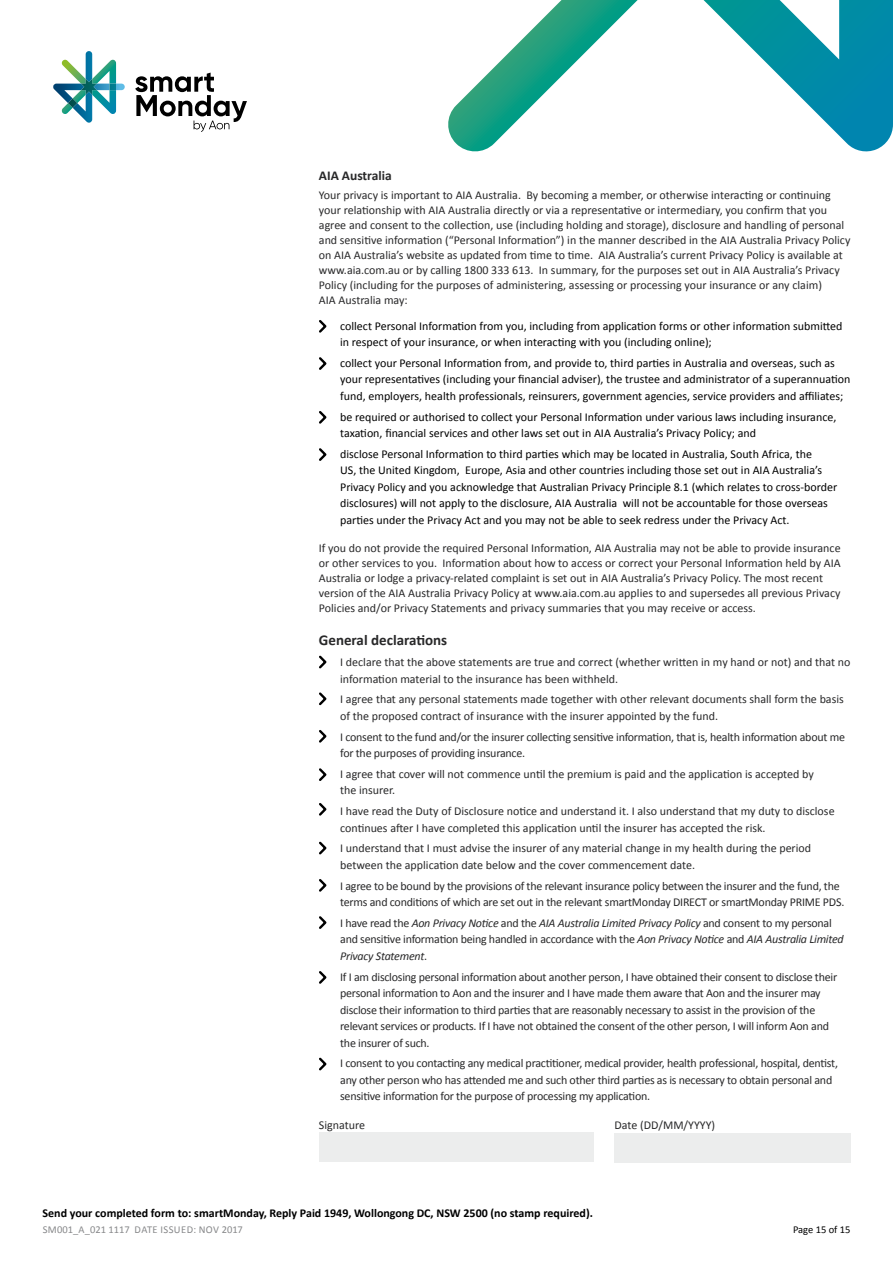
<style>
.page{position:relative;width:893px;height:1263px;background:#fff}
.page>*{position:absolute;margin:0;border:0;box-sizing:border-box;transform-origin:0 0}
.t1{font:700 15px "Calibri";color:#282829}
.t2{font:700 13.5px "Calibri";color:#282829}
.t3{font:12px/15px "Calibri";color:#282829}
.t4{font:12px/16.5px "Calibri";color:#000}
.t5{font:12px/16.5px "Calibri";letter-spacing:-.02em;color:#282829}
.t6{font:italic 12px/16.5px "Calibri";letter-spacing:-.02em;color:#282829}
.t7{font:700 12px "Calibri";color:#000}
.t8{font:10.5px "Calibri";letter-spacing:.01em;color:#87888a}
.t9{font:10.5px "Calibri";color:#000}
.s1{font-style:normal}
</style>
<div class="page">
<svg style="left:53px;top:51px;width:72px;height:72px"></svg>
<img style="left:68px;top:79px;width:48px;height:29px">
<svg style="left:135px;top:73px;width:112px;height:59px"></svg>
<svg style="left:448px;top:0;width:445px;height:152px"></svg>
<svg style="left:319px;top:320px;width:8px;height:13px"></svg>
<svg style="left:319px;top:357px;width:8px;height:13px"></svg>
<svg style="left:319px;top:411px;width:8px;height:13px"></svg>
<svg style="left:319px;top:448px;width:8px;height:13px"></svg>
<svg style="left:319px;top:655px;width:8px;height:14px"></svg>
<svg style="left:319px;top:692px;width:8px;height:14px"></svg>
<svg style="left:319px;top:730px;width:8px;height:13px"></svg>
<svg style="left:319px;top:768px;width:8px;height:13px"></svg>
<svg style="left:319px;top:803px;width:8px;height:13px"></svg>
<svg style="left:319px;top:841px;width:8px;height:14px"></svg>
<svg style="left:319px;top:879px;width:8px;height:13px"></svg>
<svg style="left:319px;top:916px;width:8px;height:13px"></svg>
<svg style="left:319px;top:971px;width:8px;height:13px"></svg>
<svg style="left:319px;top:1057px;width:8px;height:14px"></svg>
<div style="left:319px;top:1132px;width:275px;height:30px;background:#eceded"></div>
<div style="left:614px;top:1133px;width:236px;height:30px;background:#eceded"></div>
<p class="t2" style="left:319px;top:167px;width:74px">AIA Australia</p>
<p class="t3" style="left:319px;top:188px;width:533px">Your privacy is important to AIA Australia. By becoming a member, or otherwise interacting or continuing your relationship with AIA Australia directly or via a representative or intermediary, you confirm that you agree and consent to the collection, use (including holding and storage), disclosure and handling of personal and sensitive information (“Personal Information”) in the manner described in the AIA Australia Privacy Policy on AIA Australia’s website as updated from time to time. AIA Australia’s current Privacy Policy is available at www.aia.com.au or by calling 1800 333 613. In summary, for the purposes set out in AIA Australia’s Privacy Policy (including for the purposes of administering, assessing or processing your insurance or any claim)<br>AIA Australia may:</p>
<p class="t4" style="left:340px;top:317px;width:504px">collect Personal Information from you, including from application forms or other information submitted in respect of your insurance, or when interacting with you (including online);</p>
<p class="t4" style="left:340px;top:355px;width:512px">collect your Personal Information from, and provide to, third parties in Australia and overseas, such as your representatives (including your financial adviser), the trustee and administrator of a superannuation fund, employers, health professionals, reinsurers, government agencies, service providers and affiliates;</p>
<p class="t4" style="left:340px;top:408px;width:498px">be required or authorised to collect your Personal Information under various laws including insurance, taxation, financial services and other laws set out in AIA Australia’s Privacy Policy; and</p>
<p class="t4" style="left:340px;top:446px;width:499px">disclose Personal Information to third parties which may be located in Australia, South Africa, the<br>US, the United Kingdom, Europe, Asia and other countries including those set out in AIA Australia’s Privacy Policy and you acknowledge that Australian Privacy Principle 8.1 (which relates to cross-border disclosures) will not apply to the disclosure, AIA Australia will not be accountable for those overseas parties under the Privacy Act and you may not be able to seek redress under the Privacy Act.</p>
<p class="t3" style="left:319px;top:540px;width:523px">If you do not provide the required Personal Information, AIA Australia may not be able to provide insurance or other services to you. Information about how to access or correct your Personal Information held by AIA Australia or lodge a privacy-related complaint is set out in AIA Australia’s Privacy Policy. The most recent version of the AIA Australia Privacy Policy at www.aia.com.au applies to and supersedes all previous Privacy Policies and/or Privacy Statements and privacy summaries that you may receive or access.</p>
<p class="t1" style="left:319px;top:631px;width:130px">General declarations</p>
<p class="t3" style="left:340px;top:654px;width:512px;line-height:16.5px">I declare that the above statements are true and correct (whether written in my hand or not) and that no information material to the insurance has been withheld.</p>
<p class="t3" style="left:340px;top:691px;width:505px;line-height:16.5px">I agree that any personal statements made together with other relevant documents shall form the basis of the proposed contract of insurance with the insurer appointed by the fund.</p>
<p class="t5" style="left:340px;top:728px;width:506px">I consent to the fund and/or the insurer collecting sensitive information, that is, health information about me for the purposes of providing insurance.</p>
<p class="t3" style="left:340px;top:766px;width:475px;line-height:16.5px">I agree that cover will not commence until the premium is paid and the application is accepted by the insurer.</p>
<p class="t3" style="left:340px;top:803px;width:496px;line-height:16.5px">I have read the Duty of Disclosure notice and understand it. I also understand that my duty to disclose continues after I have completed this application until the insurer has accepted the risk.</p>
<p class="t3" style="left:340px;top:840px;width:472px;line-height:16.5px">I understand that I must advise the insurer of any material change in my health during the period between the application date below and the cover commencement date.</p>
<p class="t5" style="left:340px;top:877px;width:506px">I agree to be bound by the provisions of the relevant insurance policy between the insurer and the fund, the terms and conditions of which are set out in the relevant smartMonday DIRECT or smartMonday PRIME PDS.</p>
<p class="t6" style="left:340px;top:914px;width:505px"><span class="s1">I have read the</span> Aon Privacy Notice <span class="s1">and the</span> AIA Australia Limited Privacy Policy <span class="s1">and consent to my personal and sensitive information being handled in accordance with the</span> Aon Privacy Notice <span class="s1">and</span> AIA Australia Limited<br>Privacy Statement<span class="s1">.</span></p>
<p class="t5" style="left:340px;top:968px;width:499px">If I am disclosing personal information about another person, I have obtained their consent to disclose their personal information to Aon and the insurer and I have made them aware that Aon and the insurer may disclose their information to third parties that are reasonably necessary to assist in the provision of the relevant services or products. If I have not obtained the consent of the other person, I will inform Aon and the insurer of such.</p>
<p class="t5" style="left:340px;top:1055px;width:499px">I consent to you contacting any medical practitioner, medical provider, health professional, hospital, dentist, any other person who has attended me and such other third parties as is necessary to obtain personal and sensitive information for the purpose of processing my application.</p>
<p class="t3" style="left:319px;top:1117px;width:48px">Signature</p>
<p class="t3" style="left:614px;top:1117px;width:102px">Date (DD/MM/YYYY)</p>
<p class="t7" style="left:43px;top:1205px;width:552px">Send your completed form to: smartMonday, Reply Paid 1949, Wollongong DC, NSW 2500 (no stamp required).</p>
<p class="t8" style="left:43px;top:1223px;width:202px">SM001_A_021 1117 DATE ISSUED: NOV 2017</p>
<p class="t9" style="left:793px;top:1223px;width:59px">Page 15 of 15</p>
</div>
